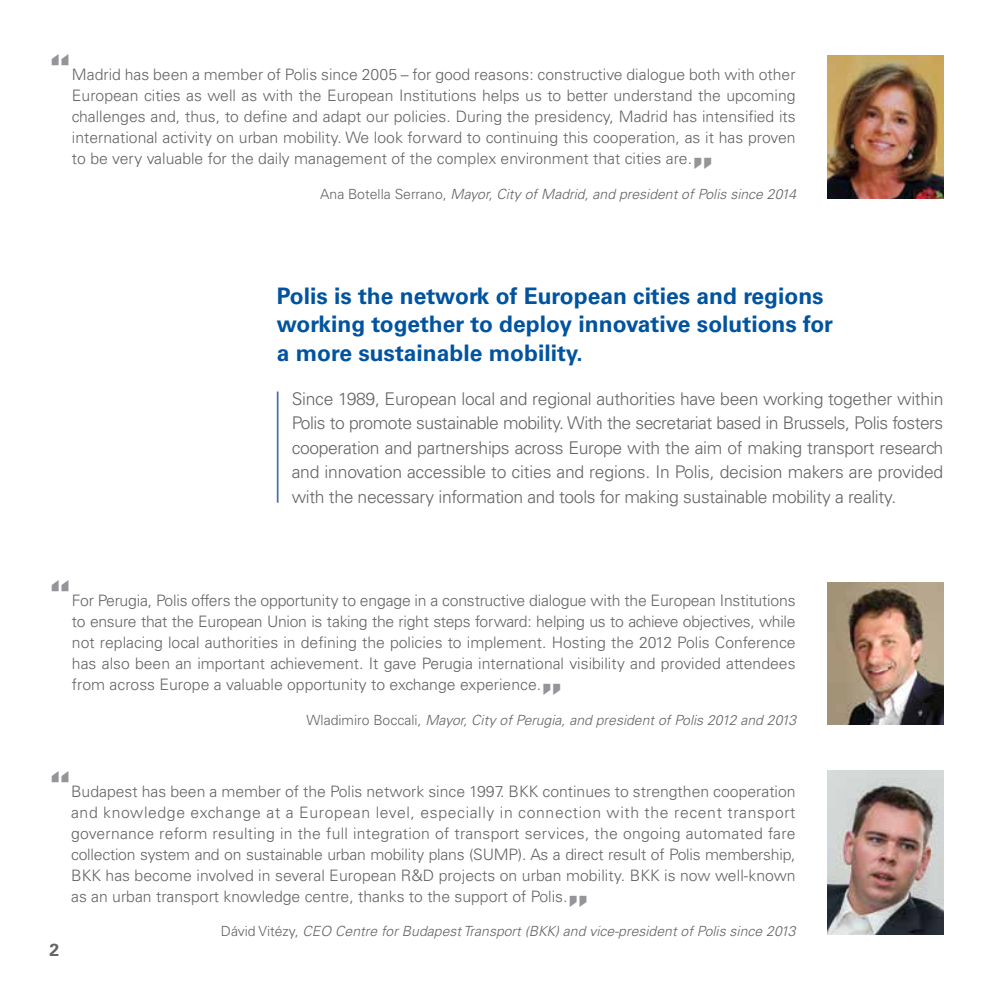
<style>
.page{position:relative;width:993px;height:993px;background:#fff}
.page>*{position:absolute;margin:0;border:0;box-sizing:border-box;transform-origin:0 0}
.t1{font:900 42px "DIN";color:#939598}
.t2{font:700 22.75px/28px "Univers LT Std";color:#00539f}
.t3{font:300 17.5px/24.5px "Univers LT Std";letter-spacing:-.02em;color:#636466;text-align:justify}
.t4{font:700 17.5px "Univers LT Std";color:#636466}
.t5{font:300 15.75px/21px "Univers LT Std";color:#636466;text-align:justify}
.t6{font:italic 300 14px "Univers LT Std";color:#636466}
.s1{font-style:normal}
</style>
<div class="page">
<hr style="left:277px;top:391px;width:1px;height:111px;background:#496eb0">
<img style="left:827px;top:770px;width:116px;height:164px">
<img style="left:827px;top:56px;width:116px;height:142px">
<img style="left:827px;top:582px;width:116px;height:142px">
<h1 class="t1" style="left:50px;top:45px;width:23px">“</h1>
<p class="t5" style="left:72px;top:64px;width:725px">Madrid has been a member of Polis since 2005 – for good reasons: constructive dialogue both with other European cities as well as with the European Institutions helps us to better understand the upcoming challenges and, thus, to define and adapt our policies. During the presidency, Madrid has intensified its international activity on urban mobility. We look forward to continuing this cooperation, as it has proven to be very valuable for the daily management of the complex environment that cities are.</p>
<h1 class="t1" style="left:692px;top:120px;width:23px">„</h1>
<p class="t6" style="left:320px;top:185px;width:477px"><span class="s1">Ana Botella Serrano,</span> Mayor, City of Madrid, and president of Polis since 2014</p>
<h1 class="t1" style="left:50px;top:571px;width:23px">“</h1>
<h2 class="t2" style="left:277px;top:282px;width:557px">Polis is the network of European cities and regions working together to deploy innovative solutions for a more sustainable mobility.</h2>
<p class="t3" style="left:291px;top:386px;width:653px">Since 1989, European local and regional authorities have been working together within Polis to promote sustainable mobility. With the secretariat based in Brussels, Polis fosters cooperation and partnerships across Europe with the aim of making transport research and innovation accessible to cities and regions. In Polis, decision makers are provided with the necessary information and tools for making sustainable mobility a reality.</p>
<p class="t5" style="left:72px;top:590px;width:725px">For Perugia, Polis offers the opportunity to engage in a constructive dialogue with the European Institutions to ensure that the European Union is taking the right steps forward: helping us to achieve objectives, while not replacing local authorities in defining the policies to implement. Hosting the 2012 Polis Conference has also been an important achievement. It gave Perugia international visibility and provided attendees from across Europe a valuable opportunity to exchange experience.</p>
<h1 class="t1" style="left:541px;top:647px;width:23px">„</h1>
<p class="t6" style="left:306px;top:711px;width:491px"><span class="s1">Wladimiro Boccali,</span> Mayor, City of Perugia, and president of Polis 2012 and 2013</p>
<h1 class="t1" style="left:50px;top:762px;width:23px">“</h1>
<p class="t5" style="left:71px;top:780px;width:725px">Budapest has been a member of the Polis network since 1997. BKK continues to strengthen cooperation and knowledge exchange at a European level, especially in connection with the recent transport governance reform resulting in the full integration of transport services, the ongoing automated fare collection system and on sustainable urban mobility plans (SUMP). As a direct result of Polis membership, BKK has become involved in several European R&amp;D projects on urban mobility. BKK is now well-known as an urban transport knowledge centre, thanks to the support of Polis.</p>
<h1 class="t1" style="left:567px;top:858px;width:23px">„</h1>
<p class="t4" style="left:50px;top:939px;width:11px">2</p>
<p class="t6" style="left:221px;top:922px;width:576px"><span class="s1">Dávid Vitézy,</span> CEO Centre for Budapest Transport (BKK) and vice-president of Polis since 2013</p>
</div>
